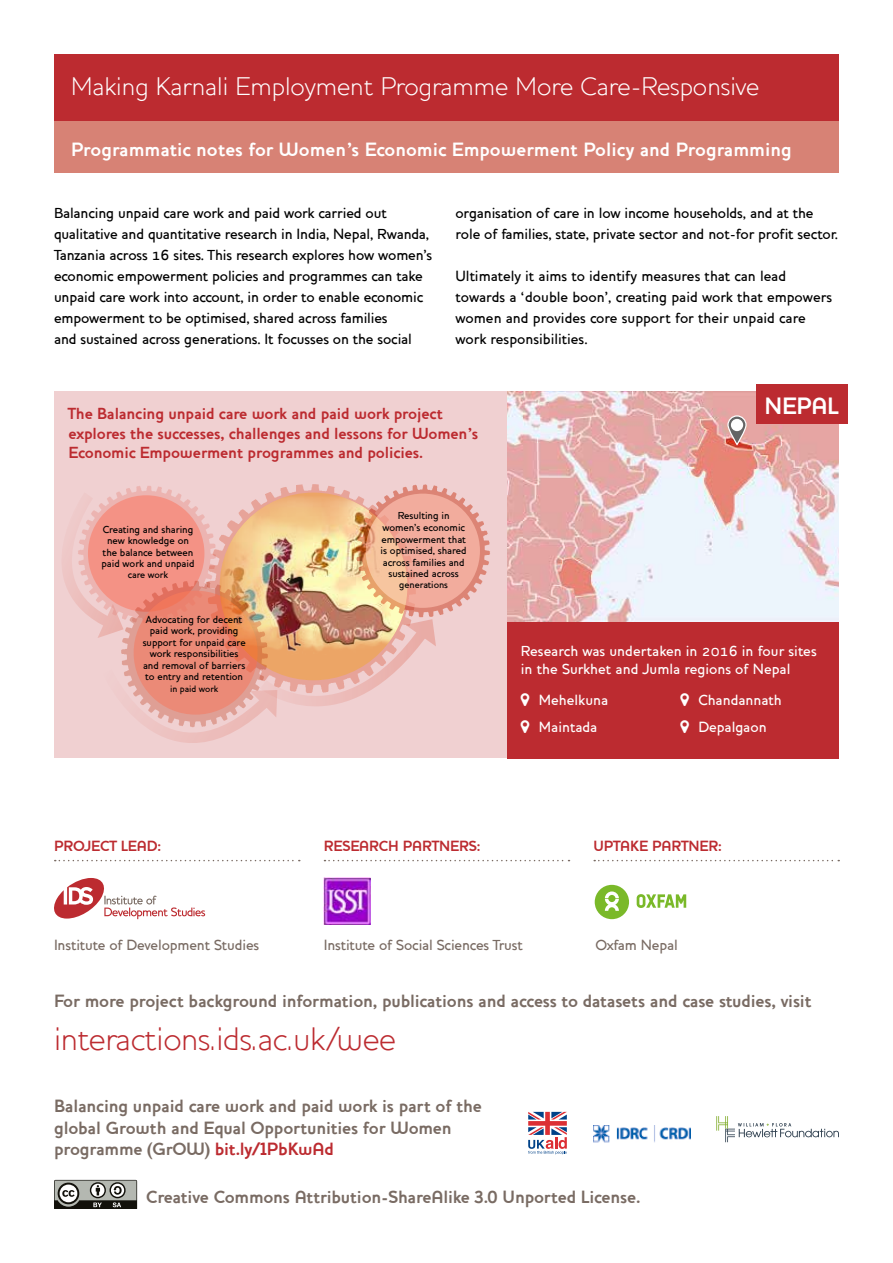
<style>
.page{position:relative;width:893px;height:1263px;background:#fff}
.page>*{position:absolute;margin:0;border:0;box-sizing:border-box;transform-origin:0 0}
.t1{font:300 33px "Houschka";letter-spacing:-.01em;color:#bc2b30}
.t2{font:300 25.95px "Houschka";color:#fff}
.t3{font:700 24px "Houschka";letter-spacing:-.01em;color:#fff}
.t4{font:700 19.5px "Houschka";color:#fff}
.t5{font:700 18px/21.6px "Houschka";letter-spacing:-.01em;color:#796b63}
.t6{font:700 16.2px/19.5px "Houschka";letter-spacing:-.01em;color:#bc2b30}
.t7{font:500 15px/21px "Houschka Alt";letter-spacing:-.01em;color:#000}
.t8{font:500 15px/27px "Houschka Alt";color:#fff}
.t9{font:500 15px "Houschka";letter-spacing:-.01em;color:#796b63}
.t10{font:700 15px "Houschka";letter-spacing:-.01em;color:#bc2b30}
.t11{font:500 10.5px/11.6px "Houschka Alt";letter-spacing:-.005em;color:#000;text-align:center}
.t12{font:500 9.9px "Houschka Alt";letter-spacing:-.005em;color:#000}
.t13{font:500 9.45px "Houschka Alt";letter-spacing:-.005em;color:#000}
.s1{color:#bc2b30}
</style>
<div class="page">
<svg style="left:55px;top:860px;width:245px;height:1px"></svg>
<svg style="left:594px;top:860px;width:245px;height:1px"></svg>
<svg style="left:324px;top:860px;width:245px;height:1px"></svg>
<svg style="left:54px;top:878px;width:151px;height:41px"></svg>
<svg style="left:716px;top:1116px;width:123px;height:26px"></svg>
<svg style="left:528px;top:1112px;width:39px;height:42px"></svg>
<img style="left:594px;top:1125px;width:96px;height:18px">
<svg style="left:54px;top:1180px;width:83px;height:29px;background:#7d7e79"></svg>
<div style="left:54px;top:391px;width:785px;height:367px;background:#f0d0d1"></div>
<img style="left:280px;top:484px;width:67px;height:7px">
<img style="left:126px;top:486px;width:46px;height:5px">
<img style="left:394px;top:484px;width:96px;height:131px">
<div style="left:366px;top:494px;width:114px;height:114px;background:#f2ac9d;border-radius:50%"></div>
<svg style="left:63px;top:491px;width:374px;height:252px"></svg>
<img style="left:119px;top:579px;width:150px;height:149px">
<svg style="left:134px;top:591px;width:124px;height:124px;background:#ea8770"></svg>
<div style="left:507px;top:621px;width:332px;height:137px;background:#bc2b30"></div>
<div style="left:54px;top:120px;width:785px;height:53px;background:#d78275"></div>
<div style="left:54px;top:54px;width:785px;height:66px;background:#bc2b30"></div>
<img style="left:507px;top:392px;width:332px;height:229px">
<img style="left:555px;top:420px;width:226px;height:175px">
<svg style="left:728px;top:416px;width:18px;height:28px"></svg>
<div style="left:727px;top:415px;width:20px;height:30px;border:1px solid #fff;border-radius:9px"></div>
<div style="left:731px;top:419px;width:12px;height:12px;background:#fff;border-radius:50%"></div>
<div style="left:756px;top:384px;width:91px;height:39px;background:#bc2b30"></div>
<img style="left:324px;top:878px;width:46px;height:47px">
<svg style="left:595px;top:885px;width:34px;height:34px"></svg>
<svg style="left:637px;top:894px;width:49px;height:14px"></svg>
<h2 class="t2" style="left:71px;top:71px;width:690px">Making Karnali Employment Programme More Care-Responsive</h2>
<h3 class="t4" style="left:71px;top:137px;width:722px">Programmatic notes for Women’s Economic Empowerment Policy and Programming</h3>
<p class="t7" style="left:54px;top:202px;width:380px">Balancing unpaid care work and paid work carried out qualitative and quantitative research in India, Nepal, Rwanda, Tanzania across 16 sites. This research explores how women’s economic empowerment policies and programmes can take unpaid care work into account, in order to enable economic empowerment to be optimised, shared across families<br>and sustained across generations. It focusses on the social</p>
<p class="t7" style="left:455px;top:202px;width:384px">organisation of care in low income households, and at the role of families, state, private sector and not-for profit sector.</p>
<p class="t7" style="left:455px;top:265px;width:378px">Ultimately it aims to identify measures that can lead towards a ‘double boon’, creating paid work that empowers women and provides core support for their unpaid care work responsibilities.</p>
<p class="t6" style="left:68px;top:404px;width:412px">The Balancing unpaid care work and paid work project explores the successes, challenges and lessons for Women’s<br>Economic Empowerment programmes and policies.</p>
<p class="t11" style="left:102px;top:523px;width:94px">Creating and sharing new knowledge on the balance between paid work and unpaid</p>
<p class="t12" style="left:128px;top:569px;width:42px">care work</p>
<p class="t11" style="left:143px;top:613px;width:105px">Advocating for decent paid work, providing support for unpaid care work responsibilities and removal of barriers to entry and retention</p>
<p class="t13" style="left:170px;top:683px;width:50px">in paid work</p>
<p class="t11" style="left:381px;top:510px;width:88px">Resulting in women’s economic empowerment that is optimised, shared across families and sustained across</p>
<p class="t12" style="left:399px;top:579px;width:50px">generations</p>
<h3 class="t3" style="left:764px;top:391px;width:76px">NEPAL</h3>
<p class="t8" style="left:521px;top:642px;width:297px;line-height:18px">Research was undertaken in 2016 in four sites in the Surkhet and Jumla regions of Nepal</p>
<p class="t8" style="left:539px;top:687px;width:71px">Mehelkuna<br>Maintada</p>
<p class="t8" style="left:698px;top:687px;width:85px">Chandannath<br>Depalgaon</p>
<p class="t10" style="left:54px;top:837px;width:109px">PROJECT LEAD:</p>
<p class="t10" style="left:324px;top:837px;width:158px">RESEARCH PARTNERS:</p>
<p class="t10" style="left:593px;top:837px;width:130px">UPTAKE PARTNER:</p>
<p class="t9" style="left:54px;top:936px;width:207px">Institute of Development Studies</p>
<p class="t9" style="left:324px;top:936px;width:201px">Institute of Social Sciences Trust</p>
<p class="t9" style="left:595px;top:936px;width:84px">Oxfam Nepal</p>
<p class="t5" style="left:54px;top:990px;width:759px">For more project background information, publications and access to datasets and case studies, visit</p>
<h1 class="t1" style="left:54px;top:1019px;width:343px">interactions.ids.ac.uk/wee</h1>
<p class="t5" style="left:54px;top:1095px;width:429px">Balancing unpaid care work and paid work is part of the global Growth and Equal Opportunities for Women programme (GrOW) <span class="s1">bit.ly/1PbKwAd</span></p>
<p class="t5" style="left:146px;top:1186px;width:496px">Creative Commons Attribution-ShareAlike 3.0 Unported License.</p>
</div>
